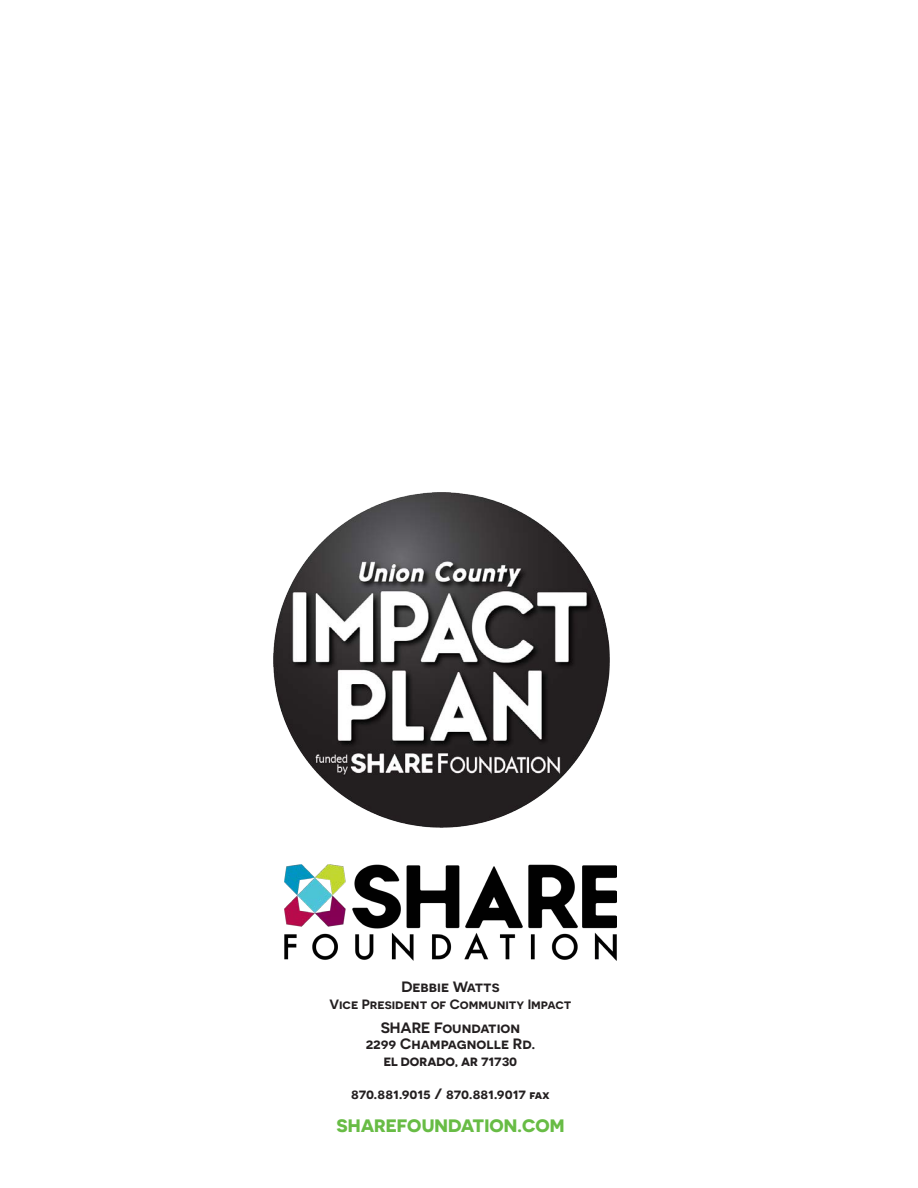
<style>
.page{position:relative;width:918px;height:1188px;background:#fff}
.page>*{position:absolute;margin:0;border:0;box-sizing:border-box;transform-origin:0 0}
.t1{font:700 18px "Novecentosanswide";color:#68bc45}
.t2{font:600 15px "Novecentosanswide";color:#231f20}
.t3{font:600 13.5px "Novecentosanswide";color:#231f20}
.t4{font:700 12px "Novecentosanswide";color:#231f20}
.s1{font-weight:600;font-size:15px}
.s2{font-weight:700;font-size:12px}
</style>
<div class="page">
<img style="left:284px;top:865px;width:333px;height:96px">
<img style="left:274px;top:492px;width:335px;height:336px">
<p class="t2" style="left:401px;top:978px;width:100px">Debbie Watts</p>
<p class="t3" style="left:330px;top:996px;width:243px">Vice President of Community Impact</p>
<p class="t2" style="left:381px;top:1018px;width:141px">SHARE Foundation</p>
<p class="t2" style="left:366px;top:1035px;width:171px">2299 Champagnolle Rd.</p>
<p class="t4" style="left:384px;top:1054px;width:135px">EL DORADO, AR <span class="s1">71730</span></p>
<p class="t2" style="left:351px;top:1084px;width:200px">870.881.9015 / 870.881.9017 <span class="s2">fax</span></p>
<p class="t1" style="left:336px;top:1114px;width:230px">SHAREFOUNDATION.COM</p>
</div>
